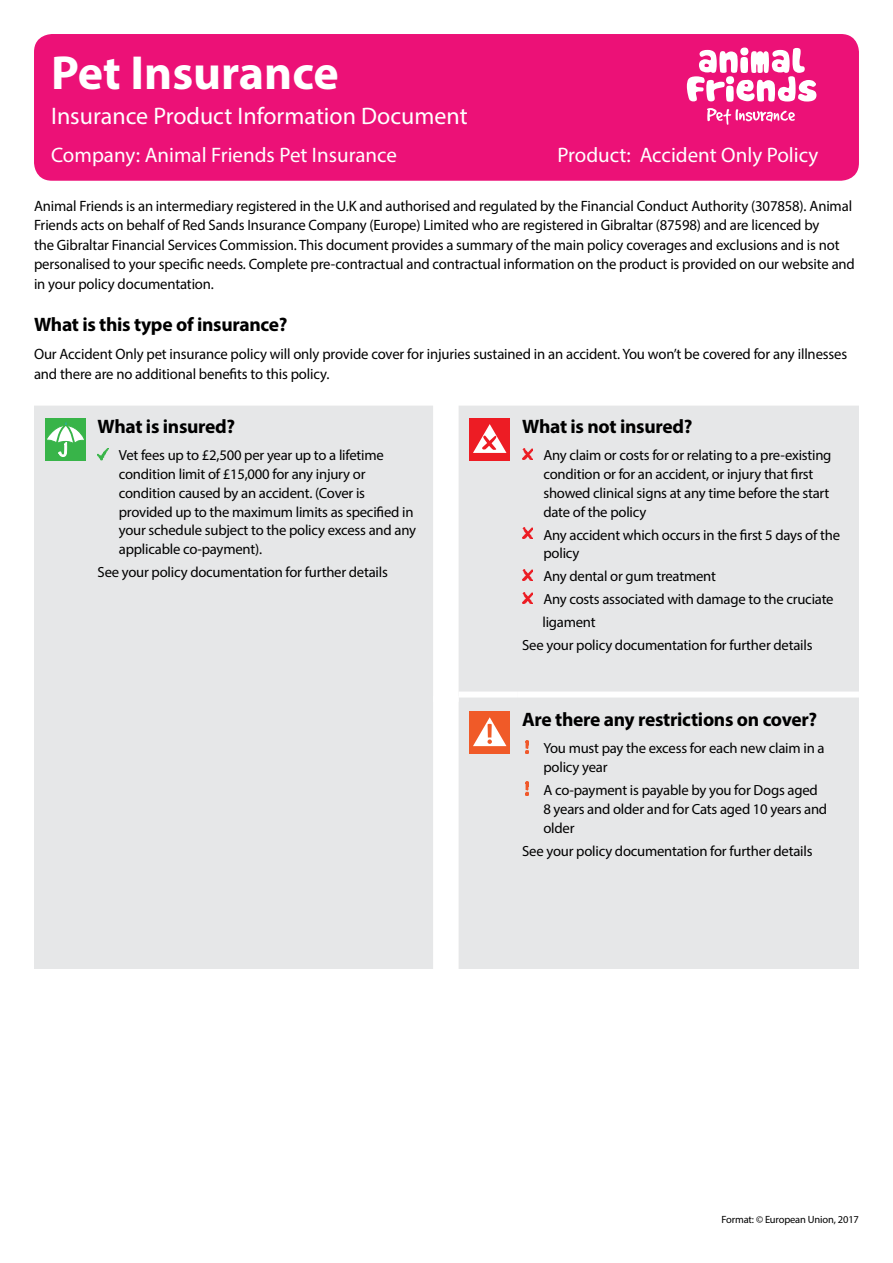
<style>
.page{position:relative;width:893px;height:1263px;background:#fff}
.page>*{position:absolute;margin:0;border:0;box-sizing:border-box;transform-origin:0 0}
.t1{font:700 48px "Myriad Pro";color:#fff}
.t2{font:24px "Myriad Pro";color:#fff}
.t3{font:21px "Myriad Pro";color:#fff}
.t4{font:700 19.5px "Myriad Pro";letter-spacing:-.015em;color:#000}
.t5{font:15px/19.5px "Myriad Pro";letter-spacing:-.01em;color:#000}
.t6{font:14.7px/18.8px "Myriad Pro";letter-spacing:-.015em;color:#000}
.t7{font:10.5px "Myriad Pro";letter-spacing:-.015em;color:#000}
</style>
<div class="page">
<div style="left:34px;top:34px;width:825px;height:147px;background:#ec1177;border-radius:18px"></div>
<div style="left:34px;top:406px;width:825px;height:563px;background:#e6e7e8"></div>
<div style="left:459px;top:691px;width:59px;height:6px;background:#fff"></div>
<div style="left:518px;top:691px;width:341px;height:6px;background:#fff"></div>
<div style="left:433px;top:696px;width:26px;height:6px;background:#fff"></div>
<div style="left:45px;top:418px;width:41px;height:43px;background:#38b449"></div>
<svg style="left:47px;top:422px;width:37px;height:35px"></svg>
<svg style="left:98px;top:448px;width:10px;height:12px"></svg>
<div style="left:469px;top:418px;width:41px;height:43px;background:#ed1c24"></div>
<svg style="left:473px;top:424px;width:33px;height:29px"></svg>
<svg style="left:522px;top:448px;width:11px;height:11px"></svg>
<svg style="left:522px;top:528px;width:11px;height:10px"></svg>
<svg style="left:522px;top:569px;width:11px;height:11px"></svg>
<svg style="left:522px;top:592px;width:11px;height:11px"></svg>
<div style="left:469px;top:711px;width:41px;height:43px;background:#f05a28"></div>
<svg style="left:473px;top:717px;width:33px;height:29px"></svg>
<svg style="left:525px;top:740px;width:4px;height:13px"></svg>
<svg style="left:525px;top:782px;width:4px;height:13px"></svg>
<svg style="left:687px;top:48px;width:129px;height:54px"></svg>
<svg style="left:707px;top:108px;width:88px;height:17px"></svg>
<h1 class="t1" style="left:51px;top:41px;width:289px">Pet Insurance</h1>
<h2 class="t2" style="left:51px;top:101px;width:418px">Insurance Product Information Document</h2>
<h3 class="t3" style="left:51px;top:142px;width:348px">Company: Animal Friends Pet Insurance</h3>
<h3 class="t3" style="left:557px;top:142px;width:262px">Product: Accident Only Policy</h3>
<p class="t5" style="left:34px;top:196px;width:822px">Animal Friends is an intermediary registered in the U.K and authorised and regulated by the Financial Conduct Authority (307858). Animal Friends acts on behalf of Red Sands Insurance Company (Europe) Limited who are registered in Gibraltar (87598) and are licenced by<br>the Gibraltar Financial Services Commission. This document provides a summary of the main policy coverages and exclusions and is not personalised to your specific needs. Complete pre-contractual and contractual information on the product is provided on our website and in your policy documentation.</p>
<h3 class="t4" style="left:34px;top:312px;width:255px">What is this type of insurance?</h3>
<p class="t5" style="left:34px;top:344px;width:815px">Our Accident Only pet insurance policy will only provide cover for injuries sustained in an accident. You won’t be covered for any illnesses and there are no additional benefits to this policy.</p>
<h3 class="t4" style="left:98px;top:414px;width:139px">What is insured?</h3>
<p class="t6" style="left:119px;top:446px;width:299px">Vet fees up to £2,500 per year up to a lifetime condition limit of £15,000 for any injury or condition caused by an accident. (Cover is provided up to the maximum limits as specified in your schedule subject to the policy excess and any applicable co-payment).</p>
<p class="t6" style="left:98px;top:562px;width:292px">See your policy documentation for further details</p>
<h3 class="t4" style="left:522px;top:414px;width:172px">What is not insured?</h3>
<p class="t6" style="left:543px;top:446px;width:290px">Any claim or costs for or relating to a pre-existing condition or for an accident, or injury that first showed clinical signs at any time before the start date of the policy</p>
<p class="t6" style="left:543px;top:525px;width:298px">Any accident which occurs in the first 5 days of the policy</p>
<p class="t6" style="left:543px;top:567px;width:174px">Any dental or gum treatment</p>
<p class="t6" style="left:543px;top:590px;width:292px">Any costs associated with damage to the cruciate</p>
<p class="t6" style="left:542px;top:613px;width:55px">ligament</p>
<p class="t6" style="left:522px;top:636px;width:292px">See your policy documentation for further details</p>
<h3 class="t4" style="left:522px;top:707px;width:297px">Are there any restrictions on cover?</h3>
<p class="t6" style="left:543px;top:739px;width:283px">You must pay the excess for each new claim in a policy year</p>
<p class="t6" style="left:543px;top:781px;width:285px">A co-payment is payable by you for Dogs aged<br>8 years and older and for Cats aged 10 years and older</p>
<p class="t6" style="left:522px;top:841px;width:292px">See your policy documentation for further details</p>
<p class="t7" style="left:722px;top:1213px;width:139px">Format: © European Union, 2017</p>
</div>
